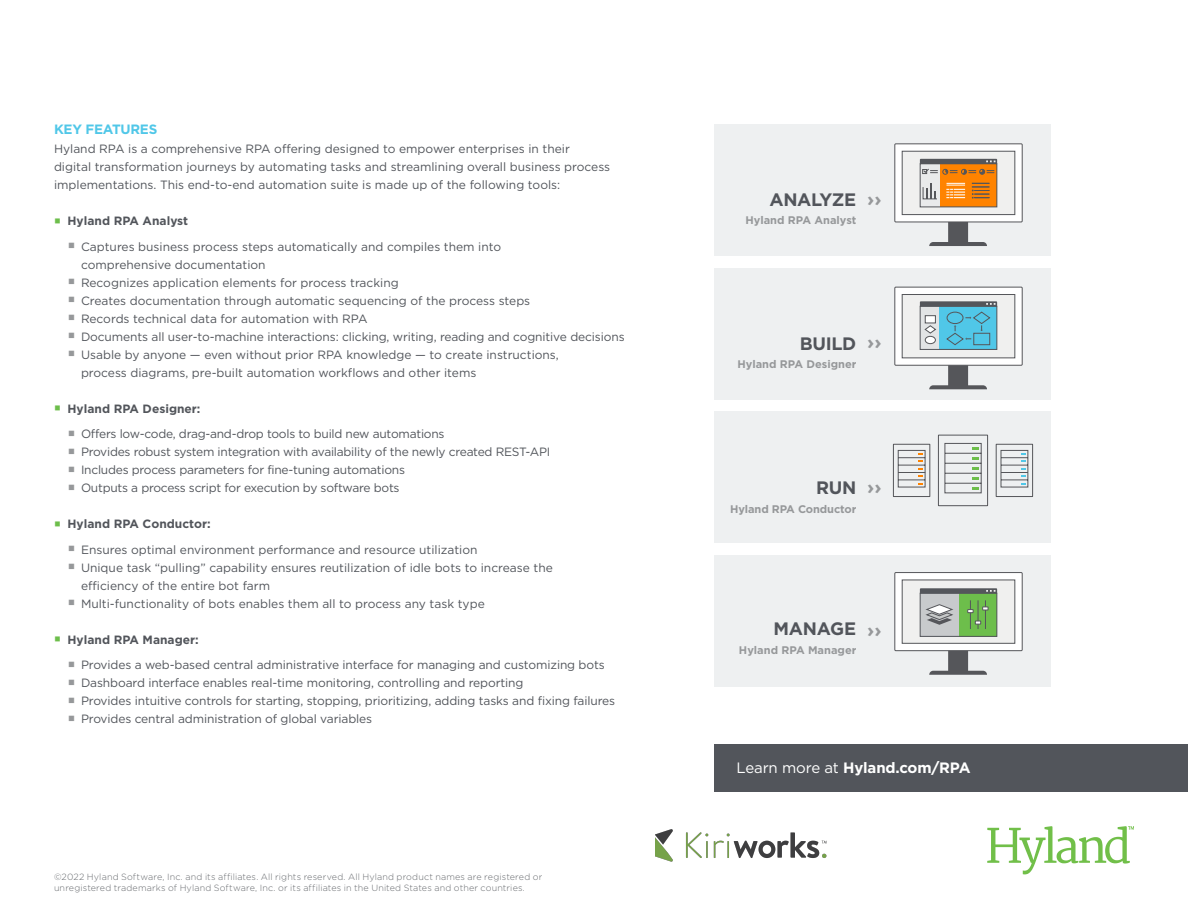
<style>
.page{position:relative;width:1188px;height:918px;background:#fff}
.page>*{position:absolute;margin:0;border:0;box-sizing:border-box;transform-origin:0 0}
.t1{font:700 19.35px "Gotham";color:#96989a}
.t2{font:700 18px "Gotham";letter-spacing:-.02em;color:#52555b}
.t3{font:700 15px "Gotham HTF";letter-spacing:-.01em;color:#fff}
.t4{font:700 13.5px "Gotham HTF";letter-spacing:-.02em;color:#50c7e8}
.t5{font:12px/18px "Gotham HTF";letter-spacing:-.01em;color:#52555b}
.t6{font:700 12px "Gotham";color:#52555b}
.t7{font:700 11.1px "Gotham";color:#96989a}
.t8{font:300 9px/10.8px "Gotham HTF";letter-spacing:.015em;color:#686b6f}
.s1{font-weight:400}
</style>
<div class="page">
<svg style="left:987px;top:826px;width:147px;height:48px"></svg>
<div style="left:715px;top:744px;width:473px;height:48px;background:#52555b"></div>
<div style="left:715px;top:555px;width:336px;height:131px;background:#eef0f1"></div>
<div style="left:715px;top:412px;width:336px;height:131px;background:#eef0f1"></div>
<div style="left:715px;top:268px;width:336px;height:131px;background:#eef0f1"></div>
<div style="left:715px;top:124px;width:336px;height:132px;background:#eef0f1"></div>
<div style="left:895px;top:573px;width:127px;height:78px;background:#fff"></div>
<div style="left:894px;top:572px;width:129px;height:79px;border:1px solid #55565a"></div>
<div style="left:902px;top:579px;width:113px;height:65px;background:#f0f0ef;border:1px solid #55565a"></div>
<div style="left:959px;top:593px;width:38px;height:44px;background:#6dbe4b"></div>
<div style="left:920px;top:593px;width:39px;height:44px;background:#c8cacc"></div>
<svg style="left:920px;top:588px;width:77px;height:5px"></svg>
<div style="left:920px;top:593px;width:77px;height:44px;border:1px solid #54565b"></div>
<svg style="left:926px;top:600px;width:62px;height:75px"></svg>
<div style="left:895px;top:287px;width:127px;height:78px;background:#fff"></div>
<div style="left:894px;top:287px;width:129px;height:79px;border:1px solid #55565a"></div>
<div style="left:902px;top:294px;width:113px;height:64px;background:#f0f0ef;border:1px solid #55565a"></div>
<svg style="left:920px;top:301px;width:77px;height:88px"></svg>
<div style="left:925px;top:336px;width:10px;height:8px;background:#fff;border-radius:50%"></div>
<div style="left:925px;top:336px;width:11px;height:8px;border:1px solid #55565a;border-radius:50%"></div>
<svg style="left:895px;top:144px;width:127px;height:78px;fill:#fff"></svg>
<div style="left:894px;top:143px;width:129px;height:79px;border:1px solid #55565a"></div>
<div style="left:902px;top:151px;width:113px;height:64px;background:#f0f0ef;border:1px solid #55565a"></div>
<div style="left:939px;top:163px;width:58px;height:44px;background:#ff8300"></div>
<div style="left:920px;top:163px;width:20px;height:44px;background:#e9eaeb"></div>
<div style="left:920px;top:163px;width:77px;height:44px;border:1px solid #54565b"></div>
<svg style="left:923px;top:183px;width:66px;height:63px"></svg>
<svg style="left:920px;top:159px;width:77px;height:15px"></svg>
<svg style="left:893px;top:444px;width:37px;height:53px"></svg>
<svg style="left:938px;top:435px;width:50px;height:71px"></svg>
<svg style="left:996px;top:444px;width:37px;height:53px"></svg>
<img style="left:656px;top:829px;width:171px;height:33px">
<p class="t4" style="left:54px;top:122px;width:105px">KEY FEATURES</p>
<p class="t5" style="left:54px;top:140px;width:558px">Hyland RPA is a comprehensive RPA offering designed to empower enterprises in their<br>digital transformation journeys by automating tasks and streamlining overall business process implementations. This end-to-end automation suite is made up of the following tools:</p>
<p class="t6" style="left:68px;top:213px;width:122px">Hyland RPA Analyst</p>
<p class="t5" style="left:81px;top:238px;width:545px">Captures business process steps automatically and compiles them into<br>comprehensive documentation<br>Recognizes application elements for process tracking<br>Creates documentation through automatic sequencing of the process steps<br>Records technical data for automation with RPA<br>Documents all user-to-machine interactions: clicking, writing, reading and cognitive decisions Usable by anyone — even without prior RPA knowledge — to create instructions,<br>process diagrams, pre-built automation workflows and other items</p>
<p class="t6" style="left:68px;top:401px;width:135px">Hyland RPA Designer:</p>
<p class="t5" style="left:81px;top:425px;width:471px">Offers low-code, drag-and-drop tools to build new automations<br>Provides robust system integration with availability of the newly created REST-API Includes process parameters for fine-tuning automations<br>Outputs a process script for execution by software bots</p>
<p class="t6" style="left:68px;top:516px;width:145px">Hyland RPA Conductor:</p>
<p class="t5" style="left:81px;top:541px;width:473px">Ensures optimal environment performance and resource utilization<br>Unique task “pulling” capability ensures reutilization of idle bots to increase the efficiency of the entire bot farm<br>Multi-functionality of bots enables them all to process any task type</p>
<p class="t6" style="left:68px;top:632px;width:133px">Hyland RPA Manager:</p>
<p class="t5" style="left:81px;top:656px;width:536px">Provides a web-based central administrative interface for managing and customizing bots Dashboard interface enables real-time monitoring, controlling and reporting<br>Provides intuitive controls for starting, stopping, prioritizing, adding tasks and fixing failures Provides central administration of global variables</p>
<p class="t8" style="left:54px;top:872px;width:490px">©2022 Hyland Software, Inc. and its affiliates. All rights reserved. All Hyland product names are registered or unregistered trademarks of Hyland Software, Inc. or its affiliates in the United States and other countries.</p>
<h2 class="t2" style="left:770px;top:187px;width:88px">ANALYZE</h2>
<p class="t7" style="left:745px;top:213px;width:112px">Hyland RPA Analyst</p>
<h1 class="t1" style="left:867px;top:187px;width:16px">››</h1>
<h2 class="t2" style="left:800px;top:331px;width:58px">BUILD</h2>
<p class="t7" style="left:737px;top:357px;width:121px">Hyland RPA Designer</p>
<h1 class="t1" style="left:867px;top:329px;width:16px">››</h1>
<h2 class="t2" style="left:816px;top:476px;width:42px">RUN</h2>
<p class="t7" style="left:730px;top:502px;width:128px">Hyland RPA Conductor</p>
<h1 class="t1" style="left:867px;top:474px;width:16px">››</h1>
<h2 class="t2" style="left:773px;top:617px;width:84px">MANAGE</h2>
<p class="t7" style="left:739px;top:643px;width:119px">Hyland RPA Manager</p>
<h1 class="t1" style="left:867px;top:618px;width:16px">››</h1>
<p class="t3" style="left:736px;top:759px;width:236px"><span class="s1">Learn more at</span> Hyland.com/RPA</p>
</div>
